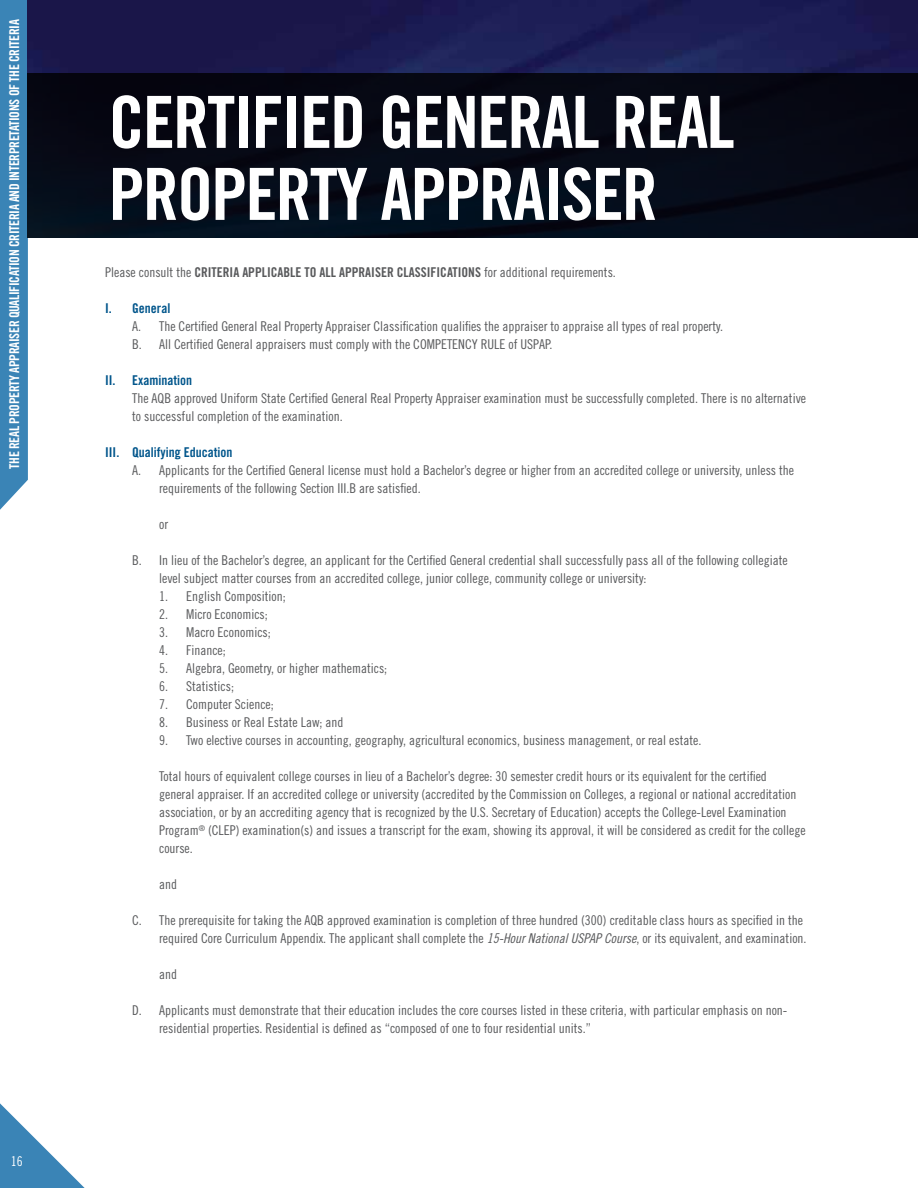
<style>
.page{position:relative;width:918px;height:1188px;background:#fff}
.page>*{position:absolute;margin:0;border:0;box-sizing:border-box;transform-origin:0 0}
.t1{font:72px/72px "Trade Gothic Bold Cond Twenty";letter-spacing:-.025em;color:#fff}
.t2{font:13.5px/18px "Trade Gothic Cond Eighteen";color:#58595b}
.t3{font:13.5px "Trade Gothic Bold Cond Twenty";color:#58595b}
.t4{font:13.5px "Trade Gothic Bold Cond Twenty";letter-spacing:-.025em;color:#fff}
.t5{font:13.5px "Trade Gothic Bold Cond Twenty";color:#00558b}
.t6{font:13.5px "Trade Gothic Cond Eighteen";color:#fff}
.s1{font-family:"Trade Gothic Cond Eighteen"}
.s2{font-family:"Trade Gothic Cond Eighteen Obl"}
</style>
<div class="page">
<div style="left:0;top:0;width:28px;height:510px;background:#3a84b6"></div>
<svg style="left:0;top:1103px;width:85px;height:85px"></svg>
<img style="left:27px;top:0;width:891px;height:73px">
<div style="left:27px;top:73px;width:891px;height:165px;background:#060a16"></div>
<p class="t4" style="left:6px;top:469px;width:451px;rotate:-90deg">THE REAL PROPERTY APPRAISER QUALIFICATION CRITERIA AND INTERPRETATIONS OF THE CRITERIA</p>
<p class="t6" style="left:11px;top:1153px;width:13px">16</p>
<h1 class="t1" style="left:109px;top:86px;width:627px">CERTIFIED GENERAL REAL<br>PROPERTY APPRAISER</h1>
<p class="t3" style="left:105px;top:264px;width:512px"><span class="s1">Please consult the</span> CRITERIA APPLICABLE TO ALL APPRAISER CLASSIFICATIONS <span class="s1">for additional requirements.</span></p>
<p class="t5" style="left:105px;top:300px;width:67px">I. General</p>
<p class="t2" style="left:132px;top:317px;width:593px">A. The Certified General Real Property Appraiser Classification qualifies the appraiser to appraise all types of real property.<br>B. All Certified General appraisers must comply with the COMPETENCY RULE of USPAP.</p>
<p class="t5" style="left:105px;top:372px;width:88px">II. Examination</p>
<p class="t2" style="left:132px;top:389px;width:676px">The AQB approved Uniform State Certified General Real Property Appraiser examination must be successfully completed. There is no alternative to successful completion of the examination.</p>
<p class="t5" style="left:105px;top:444px;width:129px">III. Qualifying Education</p>
<p class="t2" style="left:159px;top:461px;width:637px;text-indent:-27px">A. Applicants for the Certified General license must hold a Bachelor’s degree or higher from an accredited college or university, unless the requirements of the following Section III.B are satisfied.</p>
<p class="t2" style="left:159px;top:515px;width:11px">or</p>
<p class="t2" style="left:159px;top:551px;width:630px;text-indent:-27px">B. In lieu of the Bachelor’s degree, an applicant for the Certified General credential shall successfully pass all of the following collegiate level subject matter courses from an accredited college, junior college, community college or university:</p>
<p class="t2" style="left:159px;top:587px;width:128px">1. English Composition;</p>
<p class="t2" style="left:159px;top:605px;width:110px">2. Micro Economics;</p>
<p class="t2" style="left:159px;top:623px;width:113px">3. Macro Economics;</p>
<p class="t2" style="left:159px;top:641px;width:68px">4. Finance;</p>
<p class="t2" style="left:159px;top:659px;width:230px">5. Algebra, Geometry, or higher mathematics;</p>
<p class="t2" style="left:159px;top:677px;width:76px">6. Statistics;</p>
<p class="t2" style="left:159px;top:695px;width:116px">7. Computer Science;</p>
<p class="t2" style="left:159px;top:713px;width:186px">8. Business or Real Estate Law; and</p>
<p class="t2" style="left:159px;top:731px;width:544px">9. Two elective courses in accounting, geography, agricultural economics, business management, or real estate.</p>
<p class="t2" style="left:159px;top:767px;width:648px">Total hours of equivalent college courses in lieu of a Bachelor’s degree: 30 semester credit hours or its equivalent for the certified<br>general appraiser. If an accredited college or university (accredited by the Commission on Colleges, a regional or national accreditation association, or by an accrediting agency that is recognized by the U.S. Secretary of Education) accepts the College-Level Examination Program<sup>®</sup> (CLEP) examination(s) and issues a transcript for the exam, showing its approval, it will be considered as credit for the college course.</p>
<p class="t2" style="left:159px;top:875px;width:19px">and</p>
<p class="t2" style="left:132px;top:911px;width:676px;text-align:right">C. The prerequisite for taking the AQB approved examination is completion of three hundred (300) creditable class hours as specified in the required Core Curriculum Appendix. The applicant shall complete the <span class="s2">15-Hour National USPAP Course</span>, or its equivalent, and examination.</p>
<p class="t2" style="left:159px;top:965px;width:19px">and</p>
<p class="t2" style="left:159px;top:1001px;width:630px;text-indent:-27px">D. Applicants must demonstrate that their education includes the core courses listed in these criteria, with particular emphasis on non&shy;residential properties. Residential is defined as “composed of one to four residential units.”</p>
</div>
